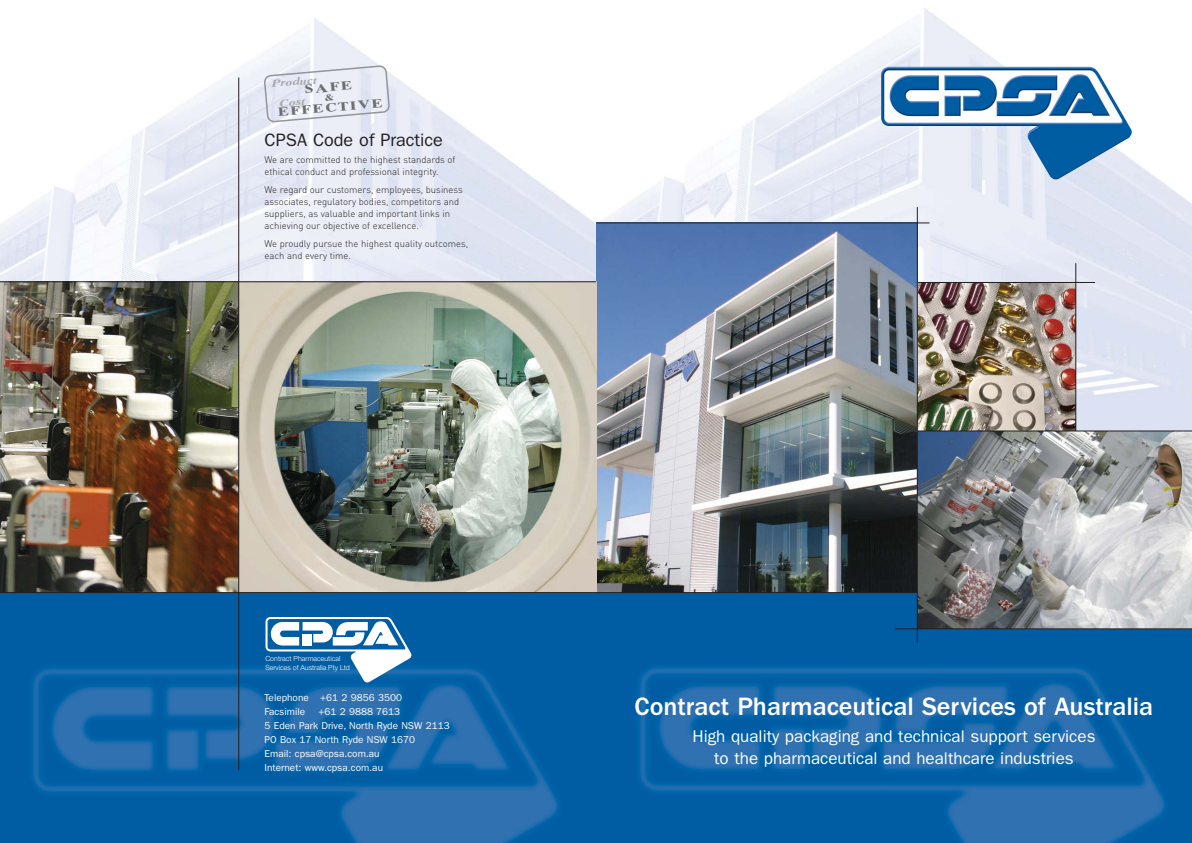
<style>
.page{position:relative;width:1192px;height:843px;background:#fff}
.page>*{position:absolute;margin:0;border:0;box-sizing:border-box;transform-origin:0 0}
.t1{font:500 26px "Franklin Gothic";color:#fff}
.t2{font:18px "Franklin Gothic";color:#231f20}
.t3{font:17px/22px "Franklin Gothic";color:#fff;text-align:center}
.t4{font:700 12px "Times Ten";color:#6d6e70;scale:1.3 1}
.t5{font:10px/14px "Franklin Gothic";color:#fff}
.t6{font:italic 700 10px "Times Ten";color:#a7a9ac;scale:1.3 1}
.t7{font:300 9.5px/12px "DIN";color:#231f20}
.t8{font:300 7px/8.4px "Helvetica Neue";color:#fff}
</style>
<div class="page">
<img style="left:0;top:8px;width:1191px;height:835px">
<svg style="left:264px;top:65px;width:126px;height:58px;background:#e3e6ef"></svg>
<p class="t6" style="left:271px;top:80px;width:37px;rotate:-5deg">Product</p>
<p class="t4" style="left:304px;top:85px;width:38px;rotate:-5deg">SAFE</p>
<p class="t4" style="left:277px;top:107px;width:82px;rotate:-5deg">EFFECTIVE</p>
<p class="t6" style="left:279px;top:99px;width:21px;rotate:-5deg">Cost</p>
<h2 class="t2" style="left:264px;top:133px;width:180px">CPSA Code of Practice</h2>
<p class="t7" style="left:264px;top:155px;width:192px">We are committed to the highest standards of ethical conduct and professional integrity.</p>
<p class="t7" style="left:264px;top:185px;width:200px">We regard our customers, employees, business associates, regulatory bodies, competitors and suppliers, as valuable and important links in achieving our objective of excellence.</p>
<p class="t7" style="left:264px;top:238px;width:205px">We proudly pursue the highest quality outcomes, each and every time.</p>
<p class="t8" style="left:265px;top:655px;width:86px">Contract Pharmaceutical<br>Services of Australia Pty Ltd</p>
<p class="t5" style="left:264px;top:692px;width:139px">Telephone +61 2 9856 3500<br>Facsimile</p>
<p class="t5" style="left:264px;top:706px;width:186px;text-indent:54px">+61 2 9888 7613<br>5 Eden Park Drive, North Ryde NSW 2113<br>PO Box 17 North Ryde NSW 1670<br>Email: cpsa@cpsa.com.au<br>Internet: www.cpsa.com.au</p>
<h1 class="t1" style="left:634px;top:697px;width:520px">Contract Pharmaceutical Services of Australia</h1>
<h3 class="t3" style="left:692px;top:727px;width:404px">High quality packaging and technical support services to the pharmaceutical and healthcare industries</h3>
</div>
